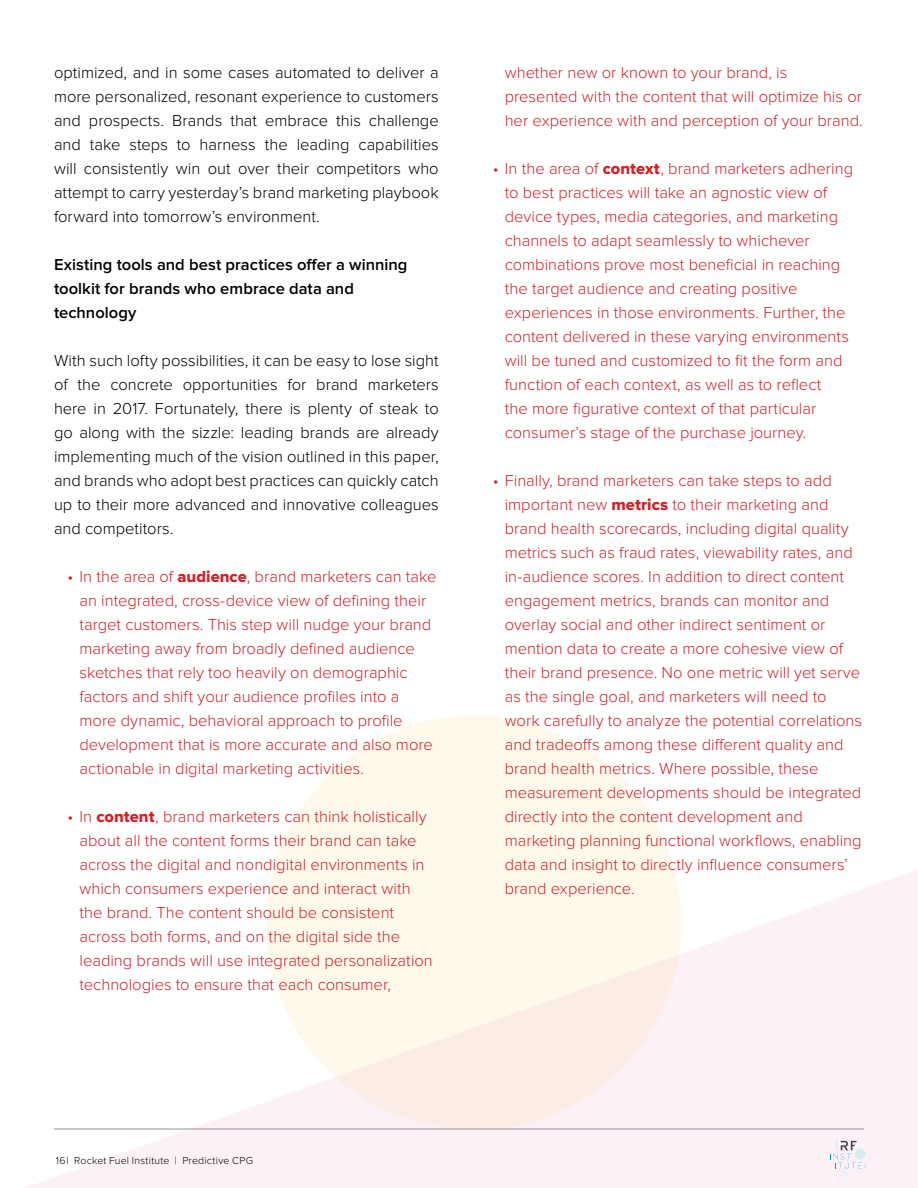
<style>
.page{position:relative;width:918px;height:1188px;background:#fff}
.page>*{position:absolute;margin:0;border:0;box-sizing:border-box;transform-origin:0 0}
.t1{font:300 16.5px/24px "Proxima Nova";color:#d2232a}
.t2{font:300 16.5px/24px "Proxima Nova";color:#000;text-align:justify}
.t3{font:600 16.5px/24px "Proxima Nova";letter-spacing:.005em;color:#000}
.t4{font:300 10.5px "Proxima Nova";letter-spacing:.02em;color:#000}
.s1{font-family:"Proxima Nova Extrabld";font-weight:400}
</style>
<div class="page">
<svg style="left:26px;top:866px;width:892px;height:322px;fill:#fbf1f7"></svg>
<div style="left:267px;top:716px;width:414px;height:414px;background:#fff9ec;border-radius:50%"></div>
<hr style="left:54px;top:1129px;width:810px;height:1px;background:#939598">
<svg style="left:830px;top:1136px;width:36px;height:46px"></svg>
<p class="t2" style="left:54px;top:61px;width:386px">optimized, and in some cases automated to deliver a more personalized, resonant experience to customers and prospects. Brands that embrace this challenge and take steps to harness the leading capabilities will consistently win out over their competitors who attempt to carry yesterday’s brand marketing playbook forward into tomorrow’s environment.</p>
<p class="t3" style="left:54px;top:253px;width:355px">Existing tools and best practices offer a winning toolkit for brands who embrace data and technology</p>
<p class="t2" style="left:54px;top:349px;width:386px">With such lofty possibilities, it can be easy to lose sight of the concrete opportunities for brand marketers here in 2017. Fortunately, there is plenty of steak to go along with the sizzle: leading brands are already implementing much of the vision outlined in this paper, and brands who adopt best practices can quickly catch up to their more advanced and innovative colleagues and competitors.</p>
<p class="t1" style="left:79px;top:565px;width:359px;text-indent:-12px">• In the area of <span class="s1">audience</span>, brand marketers can take an integrated, cross-device view of defining their target customers. This step will nudge your brand marketing away from broadly defined audience sketches that rely too heavily on demographic factors and shift your audience profiles into a more dynamic, behavioral approach to profile development that is more accurate and also more actionable in digital marketing activities.</p>
<p class="t1" style="left:79px;top:805px;width:355px;text-indent:-12px">• In <span class="s1">content</span>, brand marketers can think holistically about all the content forms their brand can take across the digital and nondigital environments in which consumers experience and interact with the brand. The content should be consistent across both forms, and on the digital side the leading brands will use integrated personalization technologies to ensure that each consumer,</p>
<p class="t1" style="left:505px;top:61px;width:360px">whether new or known to your brand, is presented with the content that will optimize his or her experience with and perception of your brand.</p>
<p class="t1" style="left:505px;top:157px;width:350px;text-indent:-12px">• In the area of <span class="s1">context</span>, brand marketers adhering to best practices will take an agnostic view of device types, media categories, and marketing channels to adapt seamlessly to whichever combinations prove most beneficial in reaching the target audience and creating positive experiences in those environments. Further, the content delivered in these varying environments will be tuned and customized to fit the form and function of each context, as well as to reflect<br>the more figurative context of that particular consumer’s stage of the purchase journey.</p>
<p class="t1" style="left:505px;top:469px;width:359px;text-indent:-12px">• Finally, brand marketers can take steps to add important new <span class="s1">metrics</span> to their marketing and brand health scorecards, including digital quality metrics such as fraud rates, viewability rates, and in-audience scores. In addition to direct content engagement metrics, brands can monitor and overlay social and other indirect sentiment or mention data to create a more cohesive view of their brand presence. No one metric will yet serve as the single goal, and marketers will need to work carefully to analyze the potential correlations and tradeoffs among these different quality and brand health metrics. Where possible, these measurement developments should be integrated directly into the content development and marketing planning functional workflows, enabling data and insight to directly influence consumers’ brand experience.</p>
<p class="t4" style="left:56px;top:1155px;width:199px">16| Rocket Fuel Institute | Predictive CPG</p>
</div>
